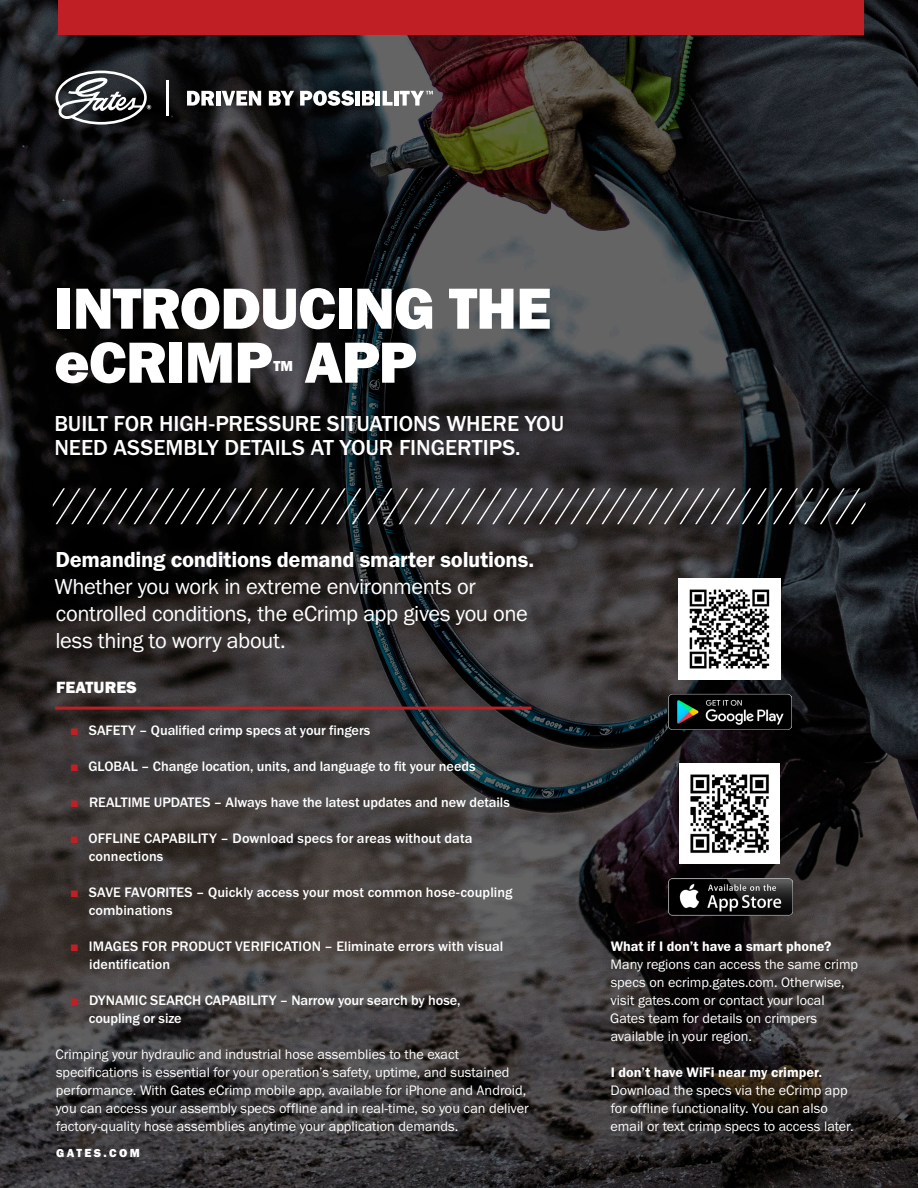
<style>
.page{position:relative;width:918px;height:1188px;background:#fff}
.page>*{position:absolute;margin:0;border:0;box-sizing:border-box;transform-origin:0 0}
._40pt_HEAVY_CAPS{font:60px/54px "Franklin Gothic URW Hea";letter-spacing:-.015em;color:#fff}
._15pt_Book{font:22.5px/27px "Franklin Gothic URW Boo";letter-spacing:-.015em;color:#fff}
._15pt_MEDIUM_CAPS{font:500 22.5px/24px "Franklin Gothic URW";color:#fff}
._11_25pt_HEAVY_CAPS{font:16.8px "Franklin Gothic URW Hea";letter-spacing:.005em;color:#fff}
._40pt_HEAVY_CAPS-2{font:15px "Franklin Gothic URW Hea";color:#fff}
._9_5pt_Book{font:14.25px/18px "Franklin Gothic URW Boo";color:#fff}
.t1{font:500 14.25px/18px "Franklin Gothic URW";color:#fff}
.t2{font:800 12px "Franklin Gothic";letter-spacing:.2em;color:#fff}
.s1{font-family:"Franklin Gothic URW Dem"}
.s2{font-family:"Times New Roman";font-weight:400;color:#c02025}
</style>
<div class="page">
<img style="left:0;top:0;width:918px;height:1188px">
<svg style="left:53px;top:488px;width:813px;height:36px;background:#343335"></svg>
<hr style="left:55px;top:707px;width:476px;height:3px;background:#c02025">
<hr style="left:166px;top:80px;width:2px;height:35px;background:#fff">
<svg style="left:187px;top:91px;width:27px;height:15px"></svg>
<hr style="left:216px;top:91px;width:4px;height:15px;background:#fff">
<svg style="left:222px;top:91px;width:39px;height:15px"></svg>
<svg style="left:269px;top:91px;width:25px;height:15px"></svg>
<svg style="left:300px;top:91px;width:54px;height:15px"></svg>
<div style="left:355px;top:91px;width:5px;height:15px;background:#fff"></div>
<svg style="left:362px;top:91px;width:12px;height:15px"></svg>
<hr style="left:376px;top:91px;width:4px;height:15px;background:#fff">
<svg style="left:383px;top:91px;width:10px;height:15px"></svg>
<hr style="left:394px;top:91px;width:4px;height:15px;background:#fff">
<svg style="left:400px;top:91px;width:33px;height:15px"></svg>
<svg style="left:56px;top:71px;width:95px;height:54px"></svg>
<div style="left:58px;top:0;width:806px;height:35px;background:#c02025"></div>
<img style="left:679px;top:578px;width:102px;height:102px">
<img style="left:680px;top:764px;width:100px;height:100px">
<img style="left:668px;top:693px;width:124px;height:37px">
<img style="left:669px;top:878px;width:123px;height:39px">
<p class="_40pt_HEAVY_CAPS" style="left:54px;top:280px;width:498px">INTRODUCING THE eCRIMP APP</p>
<h1 class="_15pt_MEDIUM_CAPS" style="left:54px;top:411px;width:511px">BUILT FOR HIGH-PRESSURE SITUATIONS WHERE YOU<br>NEED ASSEMBLY DETAILS AT YOUR FINGERTIPS.</h1>
<p class="_40pt_HEAVY_CAPS-2" style="left:274px;top:356px;width:21px">TM</p>
<p class="_15pt_Book" style="left:54px;top:546px;width:481px"><span class="s1">Demanding conditions demand smarter solutions.<br></span>Whether you work in extreme environments or controlled conditions, the eCrimp app gives you one less thing to worry about.</p>
<p class="_11_25pt_HEAVY_CAPS" style="left:56px;top:677px;width:82px">FEATURES</p>
<p class="t1" style="left:70px;top:721px;width:302px"><span class="s2">■</span> SAFETY – Qualified crimp specs at your fingers</p>
<p class="t1" style="left:70px;top:757px;width:407px"><span class="s2">■</span> GLOBAL – Change location, units, and language to fit your needs</p>
<p class="t1" style="left:70px;top:793px;width:441px"><span class="s2">■</span> REALTIME UPDATES – Always have the latest updates and new details</p>
<p class="t1" style="left:89px;top:829px;width:385px;text-indent:-19px"><span class="s2">■</span> OFFLINE CAPABILITY – Download specs for areas without data connections</p>
<p class="t1" style="left:89px;top:883px;width:425px;text-indent:-19px"><span class="s2">■</span> SAVE FAVORITES – Quickly access your most common hose-coupling combinations</p>
<p class="t1" style="left:89px;top:937px;width:416px;text-indent:-19px"><span class="s2">■</span> IMAGES FOR PRODUCT VERIFICATION – Eliminate errors with visual identification</p>
<p class="t1" style="left:89px;top:991px;width:373px;text-indent:-19px"><span class="s2">■</span> DYNAMIC SEARCH CAPABILITY – Narrow your search by hose, coupling or size</p>
<p class="_9_5pt_Book" style="left:56px;top:1045px;width:475px">Crimping your hydraulic and industrial hose assemblies to the exact specifications is essential for your operation’s safety, uptime, and sustained performance. With Gates eCrimp mobile app, available for iPhone and Android, you can access your assembly specs offline and in real-time, so you can deliver factory-quality hose assemblies anytime your application demands.</p>
<h6 class="t2" style="left:56px;top:1145px;width:85px">GATES.COM</h6>
<p class="_9_5pt_Book" style="left:610px;top:937px;width:249px"><span class="s1">What if I don’t have a smart phone?<br></span>Many regions can access the same crimp specs on ecrimp.gates.com. Otherwise, visit gates.com or contact your local Gates team for details on crimpers available in your region.</p>
<p class="_9_5pt_Book" style="left:610px;top:1063px;width:245px"><span class="s1">I don’t have WiFi near my crimper.<br></span>Download the specs via the eCrimp app for offline functionality. You can also email or text crimp specs to access later.</p>
</div>
